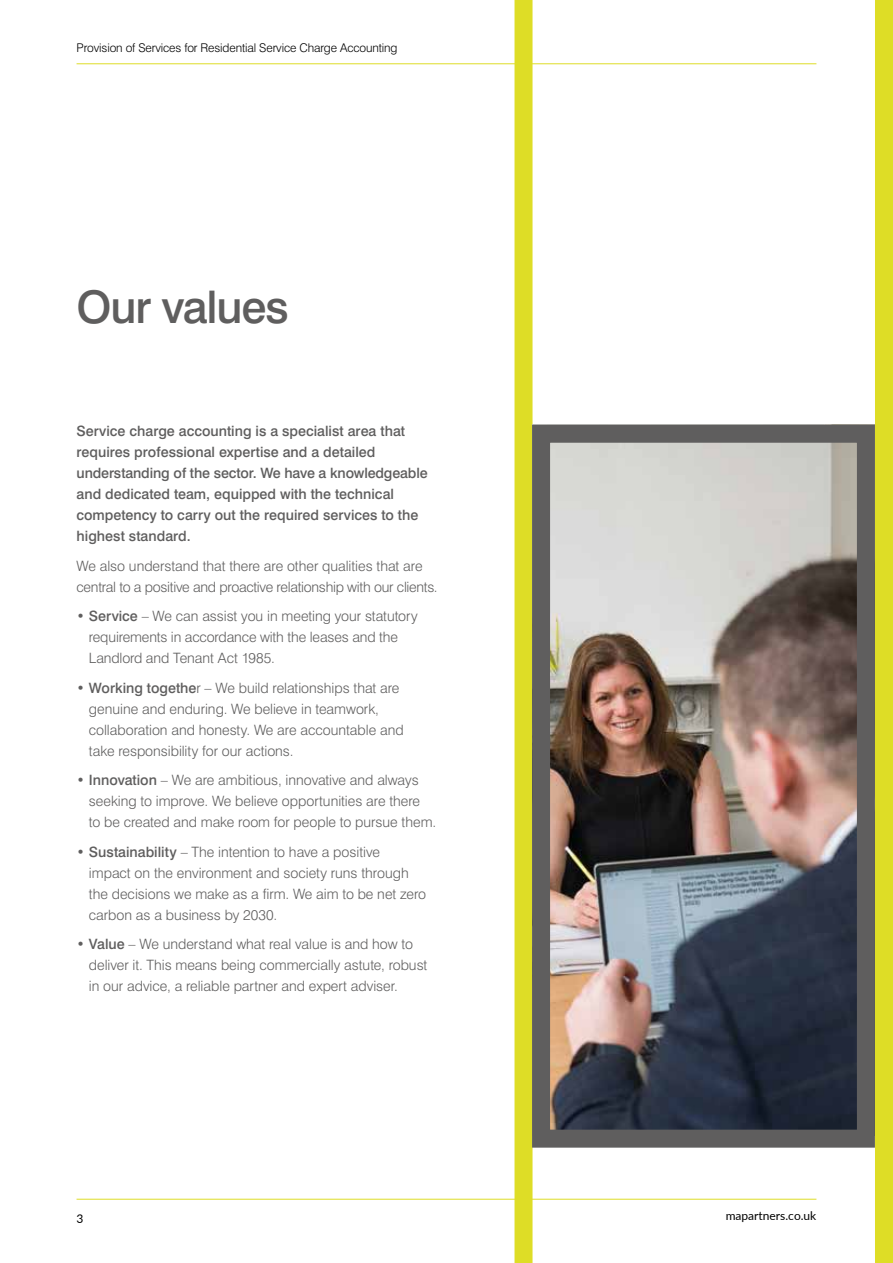
<style>
.page{position:relative;width:893px;height:1263px;background:#fff}
.page>*{position:absolute;margin:0;border:0;box-sizing:border-box;transform-origin:0 0}
.t1{font:500 45px "Swiss 721 BT";letter-spacing:-.025em;color:#5f5e5e}
.t2{font:300 14.25px/21px "Swiss 721 BT";color:#5f5e5e}
.t3{font:500 14.25px/21px "Swiss 721 BT";color:#5f5e5e}
.t4{font:300 14.25px/21px "Swiss 721 BT";letter-spacing:-.02em;color:#5f5e5e}
.t5{font:300 12px "Swiss 721 BT";letter-spacing:-.01em;color:#000}
.t6{font:12px "Lato";color:#000}
.s1{font-weight:500}
</style>
<div class="page">
<hr style="left:77px;top:1199px;width:739px;height:1px;background:#dedd26">
<hr style="left:77px;top:63px;width:739px;height:1px;background:#dedd26">
<svg style="left:514px;top:0;width:379px;height:1263px"></svg>
<img style="left:551px;top:444px;width:305px;height:685px">
<div style="left:532px;top:425px;width:343px;height:723px;border:18px solid #5f5e5e"></div>
<p class="t5" style="left:77px;top:40px;width:322px">Provision of Services for Residential Service Charge Accounting</p>
<h1 class="t1" style="left:77px;top:280px;width:214px">Our values</h1>
<p class="t3" style="left:77px;top:420px;width:353px">Service charge accounting is a specialist area that requires professional expertise and a detailed understanding of the sector. We have a knowledgeable and dedicated team, equipped with the technical competency to carry out the required services to the highest standard.</p>
<p class="t4" style="left:77px;top:555px;width:363px">We also understand that there are other qualities that are central to a positive and proactive relationship with our clients.</p>
<p class="t2" style="left:89px;top:605px;width:330px;text-indent:-12px"><span class="s1">• Service</span> – We can assist you in meeting your statutory requirements in accordance with the leases and the<br>Landlord and Tenant Act 1985.</p>
<p class="t2" style="left:89px;top:677px;width:316px;text-indent:-12px"><span class="s1">• Working togethe</span>r – We build relationships that are genuine and enduring. We believe in teamwork, collaboration and honesty. We are accountable and take responsibility for our actions.</p>
<p class="t2" style="left:89px;top:769px;width:349px;text-indent:-12px"><span class="s1">• Innovation</span> – We are ambitious, innovative and always seeking to improve. We believe opportunities are there<br>to be created and make room for people to pursue them.</p>
<p class="t2" style="left:89px;top:841px;width:339px;text-indent:-12px"><span class="s1">• Sustainability</span> – The intention to have a positive<br>impact on the environment and society runs through the decisions we make as a firm. We aim to be net zero carbon as a business by 2030.</p>
<p class="t2" style="left:89px;top:933px;width:340px;text-indent:-12px"><span class="s1">• Value</span> – We understand what real value is and how to deliver it. This means being commercially astute, robust in our advice, a reliable partner and expert adviser.</p>
<p class="t6" style="left:77px;top:1209px;width:8px">3</p>
<p class="t6" style="left:726px;top:1206px;width:92px">mapartners.co.uk</p>
</div>
